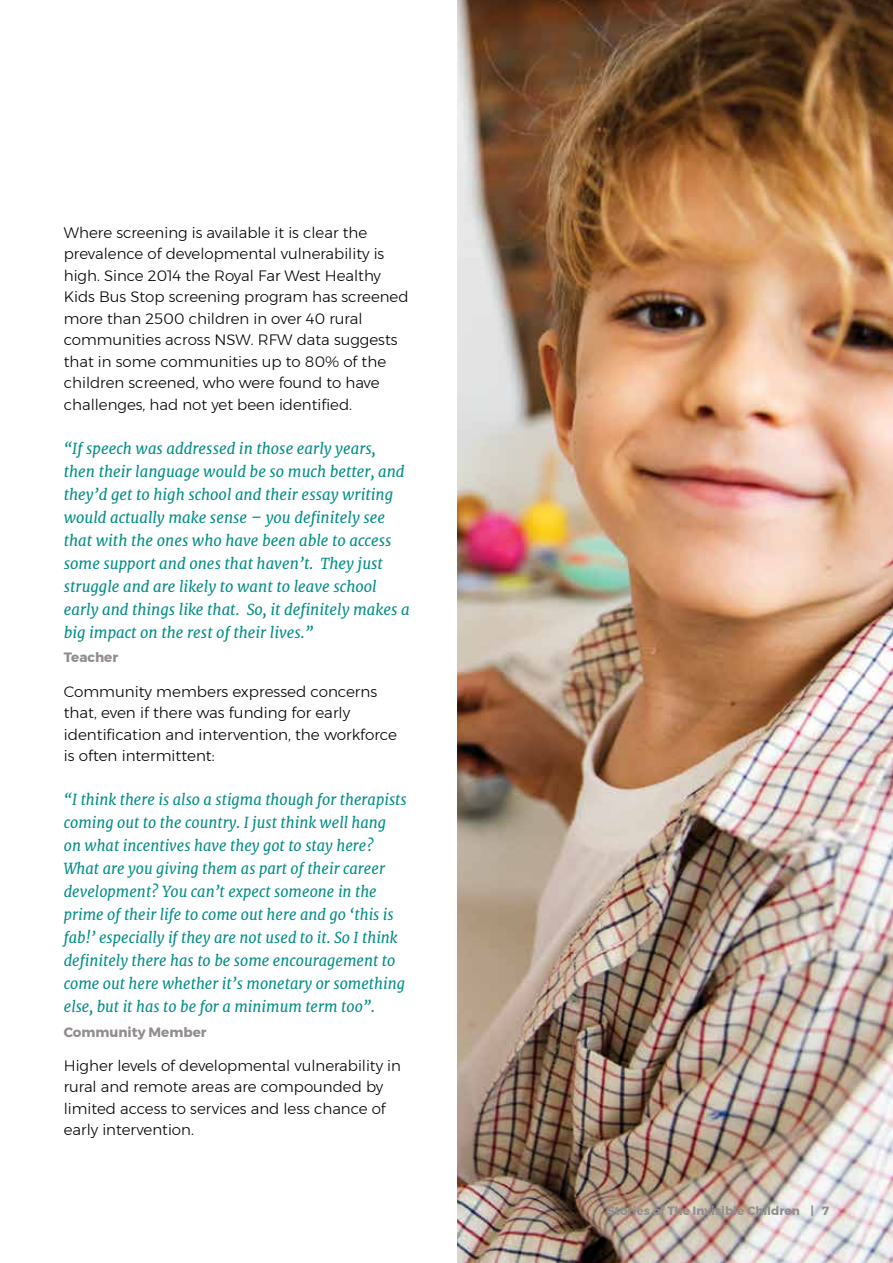
<style>
.page{position:relative;width:893px;height:1263px;background:#fff}
.page>*{position:absolute;margin:0;border:0;box-sizing:border-box;transform-origin:0 0}
.t1{font:italic 15px/23px "Merriweather";color:#008e86}
.t2{font:300 15px/21.5px "Montserrat";color:#000}
.t3{font:700 13.5px "Montserrat";color:#918e8d}
.t4{font:700 12px "Montserrat";color:#918e8d}
</style>
<div class="page">
<img style="left:457px;top:0;width:436px;height:1263px">
<p class="t2" style="left:64px;top:221px;width:346px">Where screening is available it is clear the prevalence of developmental vulnerability is high. Since 2014 the Royal Far West Healthy Kids Bus Stop screening program has screened more than 2500 children in over 40 rural communities across NSW. RFW data suggests that in some communities up to 80% of the children screened, who were found to have challenges, had not yet been identified.</p>
<p class="t1" style="left:64px;top:437px;width:347px">“If speech was addressed in those early years, then their language would be so much better, and they’d get to high school and their essay writing would actually make sense – you definitely see that with the ones who have been able to access some support and ones that haven’t. They just struggle and are likely to want to leave school early and things like that. So, it definitely makes a big impact on the rest of their lives.”</p>
<p class="t3" style="left:64px;top:647px;width:56px">Teacher</p>
<p class="t2" style="left:64px;top:680px;width:335px">Community members expressed concerns that, even if there was funding for early identification and intervention, the workforce is often intermittent:</p>
<p class="t1" style="left:64px;top:788px;width:344px">“I think there is also a stigma though for therapists coming out to the country. I just think well hang on what incentives have they got to stay here?<br>What are you giving them as part of their career development? You can’t expect someone in the prime of their life to come out here and go ‘this is fab!’ especially if they are not used to it. So I think definitely there has to be some encouragement to come out here whether it’s monetary or something else, but it has to be for a minimum term too”.</p>
<p class="t3" style="left:64px;top:1021px;width:144px">Community Member</p>
<p class="t2" style="left:64px;top:1055px;width:339px">Higher levels of developmental vulnerability in rural and remote areas are compounded by limited access to services and less chance of early intervention.</p>
<p class="t4" style="left:607px;top:1201px;width:224px">Stories of The Invisible Children | 7</p>
</div>
